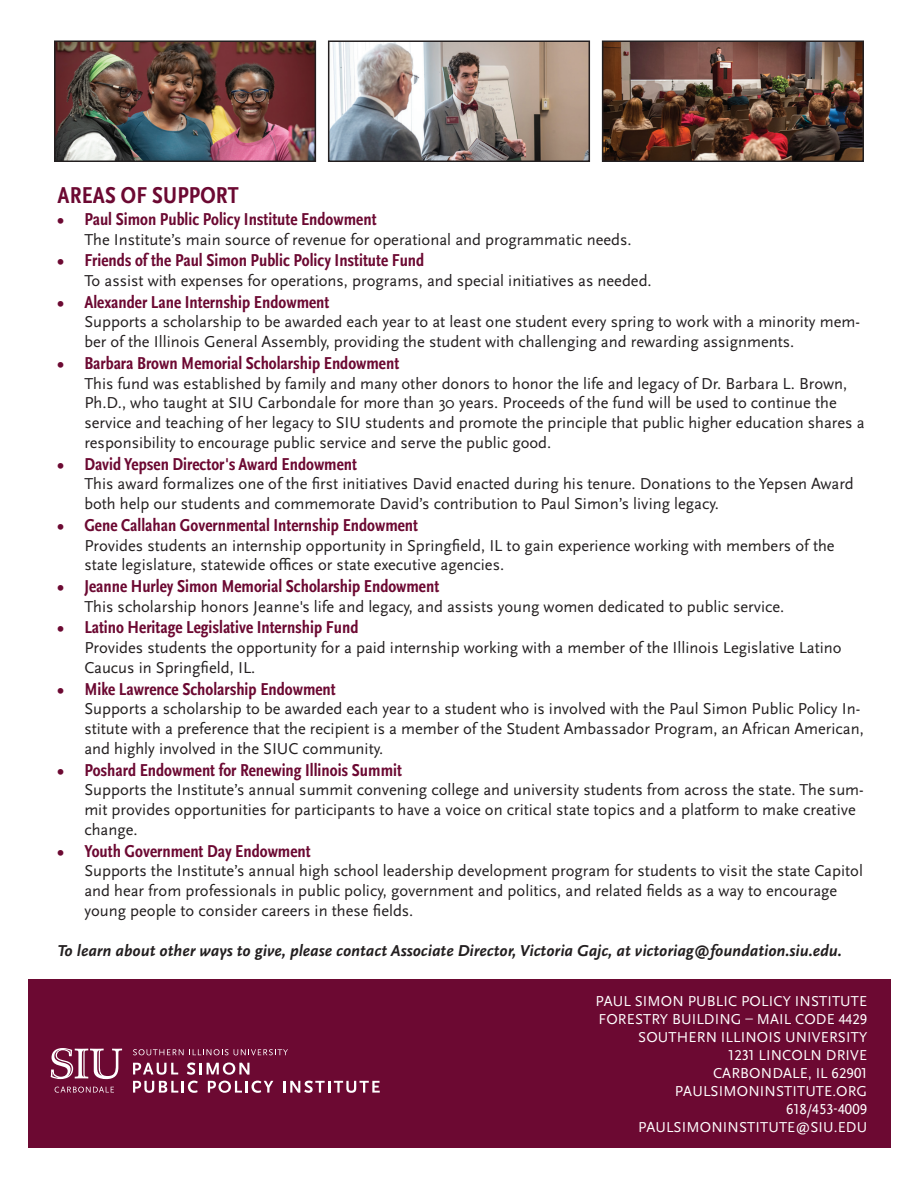
<style>
.page{position:relative;width:918px;height:1188px;background:#fff}
.page>*{position:absolute;margin:0;border:0;box-sizing:border-box;transform-origin:0 0}
.t1{font:700 condensed 24px "Scala Sans OT";letter-spacing:.01em;color:#6c0932}
.t2{font:700 condensed 18px "Scala Sans OT";color:#6c0932}
.t3{font:16.5px/19.8px "Scala Sans OT";color:#231f20}
.t4{font:italic 700 16.5px "Scala Sans OT";color:#231f20}
.t5{font:15px/18px "Scala Sans OT";letter-spacing:.01em;color:#fff;text-align:right}
</style>
<div class="page">
<div style="left:28px;top:979px;width:862px;height:169px;background:#6c0932"></div>
<svg style="left:133px;top:1049px;width:155px;height:6px"></svg>
<svg style="left:133px;top:1063px;width:45px;height:12px"></svg>
<svg style="left:187px;top:1063px;width:62px;height:12px"></svg>
<svg style="left:133px;top:1081px;width:65px;height:12px"></svg>
<svg style="left:208px;top:1081px;width:65px;height:12px"></svg>
<svg style="left:283px;top:1081px;width:97px;height:12px"></svg>
<svg style="left:55px;top:1087px;width:59px;height:6px"></svg>
<svg style="left:51px;top:1048px;width:71px;height:31px"></svg>
<img style="left:57px;top:43px;width:256px;height:116px">
<div style="left:54px;top:40px;width:262px;height:122px;border:2px solid #231f20"></div>
<img style="left:331px;top:43px;width:256px;height:116px">
<div style="left:328px;top:40px;width:262px;height:122px;border:2px solid #231f20"></div>
<img style="left:605px;top:43px;width:256px;height:116px">
<div style="left:602px;top:40px;width:262px;height:122px;border:2px solid #231f20"></div>
<p class="t1" style="left:57px;top:182px;width:183px">AREAS OF SUPPORT</p>
<p class="t2" style="left:57px;top:209px;width:321px">• Paul Simon Public Policy Institute Endowment</p>
<p class="t3" style="left:84px;top:230px;width:549px">The Institute’s main source of revenue for operational and programmatic needs.</p>
<p class="t2" style="left:57px;top:250px;width:369px">• Friends of the Paul Simon Public Policy Institute Fund</p>
<p class="t3" style="left:84px;top:271px;width:569px">To assist with expenses for operations, programs, and special initiatives as needed.</p>
<p class="t2" style="left:57px;top:292px;width:274px">• Alexander Lane Internship Endowment</p>
<p class="t3" style="left:84px;top:312px;width:777px">Supports a scholarship to be awarded each year to at least one student every spring to work with a minority mem&shy;ber of the Illinois General Assembly, providing the student with challenging and rewarding assignments.</p>
<p class="t2" style="left:57px;top:353px;width:343px">• Barbara Brown Memorial Scholarship Endowment</p>
<p class="t3" style="left:84px;top:374px;width:782px">This fund was established by family and many other donors to honor the life and legacy of Dr. Barbara L. Brown, Ph.D., who taught at SIU Carbondale for more than 30 years. Proceeds of the fund will be used to continue the service and teaching of her legacy to SIU students and promote the principle that public higher education shares a responsibility to encourage public service and serve the public good.</p>
<p class="t2" style="left:57px;top:454px;width:301px">• David Yepsen Director's Award Endowment</p>
<p class="t3" style="left:84px;top:474px;width:771px">This award formalizes one of the first initiatives David enacted during his tenure. Donations to the Yepsen Award both help our students and commemorate David’s contribution to Paul Simon’s living legacy.</p>
<p class="t2" style="left:57px;top:515px;width:362px">• Gene Callahan Governmental Internship Endowment</p>
<p class="t3" style="left:84px;top:536px;width:752px">Provides students an internship opportunity in Springfield, IL to gain experience working with members of the state legislature, statewide offices or state executive agencies.</p>
<p class="t2" style="left:57px;top:576px;width:383px">• Jeanne Hurley Simon Memorial Scholarship Endowment</p>
<p class="t3" style="left:84px;top:597px;width:701px">This scholarship honors Jeanne's life and legacy, and assists young women dedicated to public service.</p>
<p class="t2" style="left:57px;top:618px;width:303px">• Latino Heritage Legislative Internship Fund</p>
<p class="t3" style="left:84px;top:638px;width:759px">Provides students the opportunity for a paid internship working with a member of the Illinois Legislative Latino<br>Caucus in Springfield, IL.</p>
<p class="t2" style="left:57px;top:679px;width:280px">• Mike Lawrence Scholarship Endowment</p>
<p class="t3" style="left:84px;top:699px;width:781px">Supports a scholarship to be awarded each year to a student who is involved with the Paul Simon Public Policy In&shy;stitute with a preference that the recipient is a member of the Student Ambassador Program, an African American, and highly involved in the SIUC community.</p>
<p class="t2" style="left:57px;top:760px;width:346px">• Poshard Endowment for Renewing Illinois Summit</p>
<p class="t3" style="left:84px;top:780px;width:781px">Supports the Institute’s annual summit convening college and university students from across the state. The sum&shy;mit provides opportunities for participants to have a voice on critical state topics and a platform to make creative change.</p>
<p class="t2" style="left:57px;top:841px;width:255px">• Youth Government Day Endowment</p>
<p class="t3" style="left:84px;top:861px;width:780px">Supports the Institute’s annual high school leadership development program for students to visit the state Capitol and hear from professionals in public policy, government and politics, and related fields as a way to encourage young people to consider careers in these fields.</p>
<p class="t4" style="left:57px;top:941px;width:786px">To learn about other ways to give, please contact Associate Director, Victoria Gajc, at victoriag@foundation.siu.edu.</p>
<p class="t5" style="left:595px;top:992px;width:273px">PAUL SIMON PUBLIC POLICY INSTITUTE<br>FORESTRY BUILDING – MAIL CODE 4429<br>SOUTHERN ILLINOIS UNIVERSITY<br>1231 LINCOLN DRIVE<br>CARBONDALE, IL 62901<br>PAULSIMONINSTITUTE.ORG<br>618/453-4009<br>PAULSIMONINSTITUTE@SIU.EDU</p>
</div>
